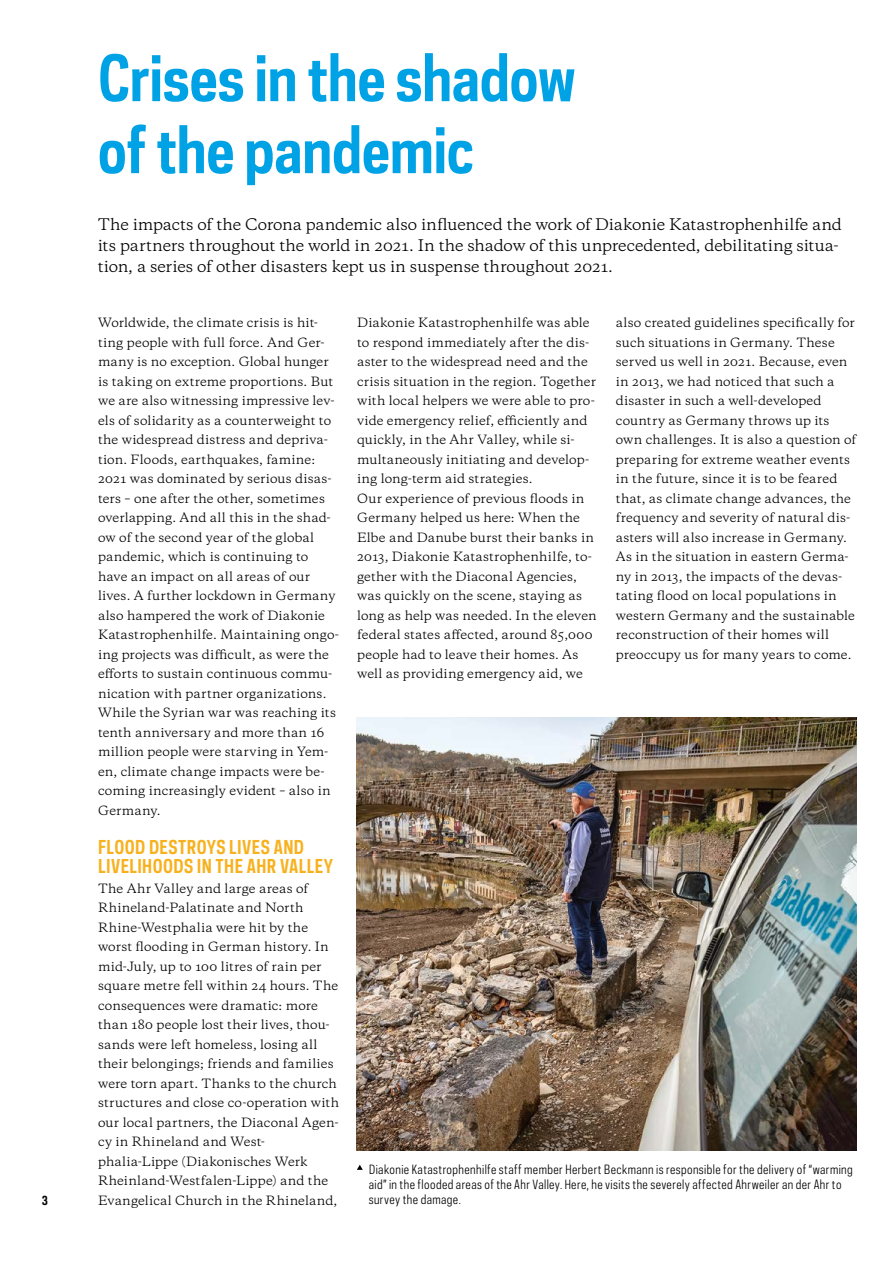
<style>
.page{position:relative;width:893px;height:1263px;background:#fff}
.page>*{position:absolute;margin:0;border:0;box-sizing:border-box;transform-origin:0 0}
.t1{font:700 60px/72px "Polaris Condensed";letter-spacing:-.01em;color:#00a2e6}
.t2{font:700 18px/19.5px "Polaris Condensed";letter-spacing:.02em;color:#f8b11e}
.t3{font:15px/21px "Galaxie Copernicus";letter-spacing:-.01em;color:#000}
.t4{font:12px/19.5px "Galaxie Copernicus";letter-spacing:.01em;color:#000}
.t5{font:12px/15px "Polaris Condensed";letter-spacing:.035em;color:#000}
.t6{font:700 12px "Polaris Condensed";color:#000}
</style>
<div class="page">
<img style="left:357px;top:717px;width:500px;height:433px">
<svg style="left:357px;top:1165px;width:6px;height:5px"></svg>
<p class="t6" style="left:42px;top:1192px;width:8px">3</p>
<h1 class="t1" style="left:98px;top:41px;width:480px">Crises in the shadow of the pandemic</h1>
<p class="t3" style="left:98px;top:213px;width:746px">The impacts of the Corona pandemic also influenced the work of Diakonie Katastrophenhilfe and its partners throughout the world in 2021. In the shadow of this unprecedented, debilitating situa&shy;tion, a series of other disasters kept us in suspense throughout 2021.</p>
<p class="t4" style="left:98px;top:313px;width:242px">Worldwide, the climate crisis is hit&shy;ting people with full force. And Ger&shy;many is no exception. Global hunger is taking on extreme proportions. But we are also witnessing impressive lev&shy;els of solidarity as a counterweight to the widespread distress and depriva&shy;tion. Floods, earthquakes, famine:<br>2021 was dominated by serious disas&shy;ters – one after the other, sometimes overlapping. And all this in the shad&shy;ow of the second year of the global pandemic, which is continuing to have an impact on all areas of our lives. A further lockdown in Germany also hampered the work of Diakonie Katastrophenhilfe. Maintaining ongo&shy;ing projects was difficult, as were the efforts to sustain continuous commu&shy;nication with partner organizations.<br>While the Syrian war was reaching its tenth anniversary and more than 16 million people were starving in Yem&shy;en, climate change impacts were be&shy;coming increasingly evident – also in Germany.</p>
<h2 class="t2" style="left:98px;top:837px;width:237px">FLOOD DESTROYS LIVES AND<br>LIVELIHOODS IN THE AHR VALLEY</h2>
<p class="t4" style="left:98px;top:878px;width:242px">The Ahr Valley and large areas of Rhineland-Palatinate and North Rhine-Westphalia were hit by the worst flooding in German history. In mid-July, up to 100 litres of rain per square metre fell within 24 hours. The consequences were dramatic: more than 180 people lost their lives, thou&shy;sands were left homeless, losing all their belongings; friends and families were torn apart. Thanks to the church structures and close co-operation with our local partners, the Diaconal Agen&shy;cy in Rhineland and West&shy;phalia-Lippe (Diakonisches Werk Rheinland-Westfalen-Lippe) and the Evangelical Church in the Rhineland,</p>
<p class="t4" style="left:357px;top:313px;width:241px">Diakonie Katastrophenhilfe was able to respond immediately after the dis&shy;aster to the widespread need and the crisis situation in the region. Together with local helpers we were able to pro&shy;vide emergency relief, efficiently and quickly, in the Ahr Valley, while si&shy;multaneously initiating and develop&shy;ing long-term aid strategies.<br>Our experience of previous floods in Germany helped us here: When the Elbe and Danube burst their banks in 2013, Diakonie Katastrophenhilfe, to&shy;gether with the Diaconal Agencies, was quickly on the scene, staying as long as help was needed. In the eleven federal states affected, around 85,000 people had to leave their homes. As well as providing emergency aid, we</p>
<p class="t4" style="left:616px;top:313px;width:242px">also created guidelines specifically for such situations in Germany. These served us well in 2021. Because, even in 2013, we had noticed that such a disaster in such a well-developed country as Germany throws up its own challenges. It is also a question of preparing for extreme weather events in the future, since it is to be feared that, as climate change advances, the frequency and severity of natural dis&shy;asters will also increase in Germany.<br>As in the situation in eastern Germa&shy;ny in 2013, the impacts of the devas&shy;tating flood on local populations in western Germany and the sustainable reconstruction of their homes will preoccupy us for many years to come.</p>
<p class="t5" style="left:369px;top:1162px;width:485px">Diakonie Katastrophenhilfe staff member Herbert Beckmann is responsible for the delivery of “warming aid” in the flooded areas of the Ahr Valley. Here, he visits the severely affected Ahrweiler an der Ahr to survey the damage.</p>
</div>
